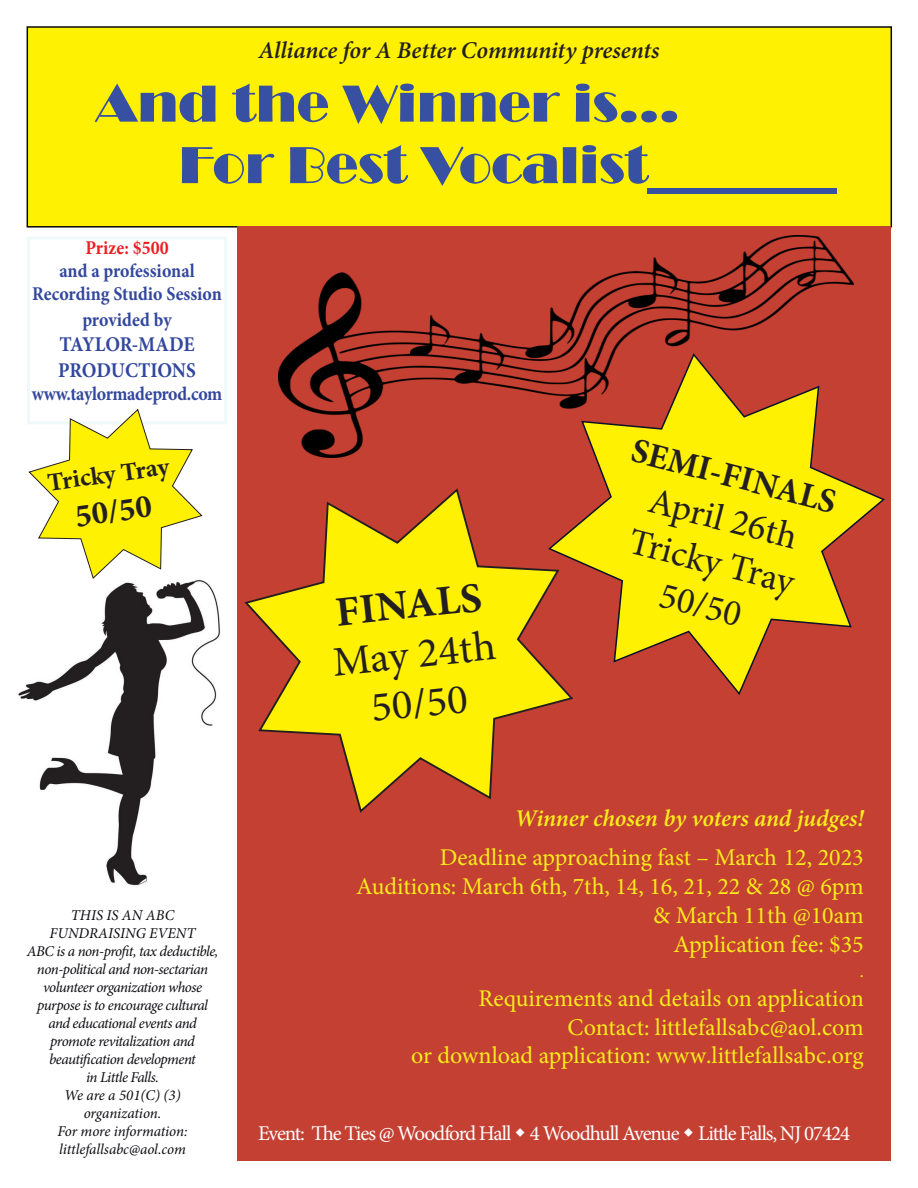
<style>
.page{position:relative;width:918px;height:1188px;background:#fff}
.page>*{position:absolute;margin:0;border:0;box-sizing:border-box;transform-origin:0 0}
.t1{font:54px "Broadway";color:#3750a2}
.t2{font:42px "Minion Pro";color:#231f20}
.t3{font:700 42px "Minion Pro";color:#231f20}
.t4{font:37.2px "Minion Pro";color:#231f20}
.t5{font:700 34.65px "Minion Pro";color:#231f20}
.t6{font:700 32.7px "Minion Pro";color:#231f20}
.t7{font:700 25.5px "Minion Pro";color:#231f20}
.t8{font:24px/28.8px "Minion Pro";color:#f9ec1b;text-align:right}
.t9{font:italic 600 24px "Minion Pro";letter-spacing:-.005em;color:#231f20}
.t10{font:italic 600 24px "Minion Pro";letter-spacing:-.005em;color:#f9ec1b}
.t11{font:21px "Minion Pro";letter-spacing:-.05em;color:#fff}
.t12{font:700 21px "Minion Pro";letter-spacing:-.01em;color:#32479d;scale:.92 1}
.t13{font:700 19.5px "Minion Pro";letter-spacing:-.01em;color:#32479d;scale:.92 1}
.t14{font:700 19.5px "Minion Pro";color:#ee1d23;scale:.92 1}
.t15{font:18px "Minion Pro";color:#f9ec1b}
.t16{font:italic 15px/18px "Minion Pro";letter-spacing:-.035em;color:#0d0b10;text-align:center}
.t17{font:italic 15px/18px "Minion Pro";letter-spacing:-.01em;color:#0d0b10}
.t18{font:italic 15px/18px "Minion Pro";color:#0d0b10;text-align:center}
</style>
<div class="page">
<div style="left:27px;top:26px;width:865px;height:202px;background:#fff101"></div>
<div style="left:238px;top:227px;width:653px;height:934px;background:#c44032"></div>
<svg style="left:585px;top:457px;width:300px;height:238px"></svg>
<img style="left:18px;top:586px;width:202px;height:300px">
<img style="left:278px;top:235px;width:575px;height:222px">
<svg style="left:237px;top:477px;width:348px;height:347px"></svg>
<div style="left:27px;top:237px;width:200px;height:187px;border:3px solid #f0f9f9"></div>
<svg style="left:27px;top:401px;width:183px;height:185px"></svg>
<p class="t9" style="left:259px;top:33px;width:402px">Alliance for A Better Community presents</p>
<p class="t1" style="left:95px;top:72px;width:586px">And the Winner is...</p>
<p class="t1" style="left:179px;top:134px;width:660px">For Best Vocalist_______</p>
<p class="t14" style="left:85px;top:234px;width:92px">Prize: $500</p>
<p class="t13" style="left:59px;top:257px;width:149px">and a professional</p>
<p class="t13" style="left:32px;top:281px;width:208px">Recording Studio Session</p>
<p class="t13" style="left:82px;top:306px;width:99px">provided by</p>
<p class="t12" style="left:59px;top:330px;width:148px">TAYLOR-MADE</p>
<p class="t12" style="left:58px;top:355px;width:151px">PRODUCTIONS</p>
<p class="t13" style="left:32px;top:380px;width:209px">www.taylormadeprod.com</p>
<p class="t7" style="left:45px;top:465px;width:124px;rotate:-8deg">Tricky Tray</p>
<p class="t6" style="left:72px;top:493px;width:78px;rotate:-8deg">50/50</p>
<p class="t18" style="left:49px;top:907px;width:148px">THIS IS AN ABC<br>FUNDRAISING EVENT</p>
<p class="t16" style="left:27px;top:943px;width:193px">ABC is a non-profit, tax deductible, non-political and non-sectarian volunteer organization whose purpose is to encourage cultural</p>
<p class="t16" style="left:48px;top:1015px;width:150px">and educational events and</p>
<p class="t16" style="left:49px;top:1033px;width:148px;text-align:left">promote revitalization and beautification development</p>
<p class="t16" style="left:86px;top:1069px;width:74px">in Little Falls.</p>
<p class="t16" style="left:64px;top:1087px;width:118px">We are a 501(C) (3)</p>
<p class="t17" style="left:84px;top:1105px;width:79px">organization.</p>
<p class="t17" style="left:57px;top:1123px;width:132px">For more information: littlefallsabc@aol.com</p>
<p class="t3" style="left:333px;top:583px;width:148px;rotate:-6deg">FINALS</p>
<p class="t2" style="left:330px;top:635px;width:165px;rotate:-6deg">May 24th</p>
<p class="t2" style="left:368px;top:680px;width:99px;rotate:-6deg">50/50</p>
<p class="t5" style="left:639px;top:425px;width:212px;rotate:15deg">SEMI-FINALS</p>
<p class="t4" style="left:655px;top:476px;width:154px;rotate:14deg">April 26th</p>
<p class="t4" style="left:636px;top:517px;width:171px;rotate:14deg">Tricky Tray</p>
<p class="t4" style="left:666px;top:570px;width:85px;rotate:14deg">50/50</p>
<p class="t10" style="left:515px;top:801px;width:351px">Winner chosen by voters and judges!</p>
<p class="t8" style="left:356px;top:843px;width:509px">Deadline approaching fast – March 12, 2023<br>Auditions: March 6th, 7th, 14, 16, 21, 22 &amp; 28 @ 6pm &amp; March 11th @10am<br>Application fee: $35</p>
<p class="t15" style="left:860px;top:959px;width:6px">.</p>
<p class="t8" style="left:411px;top:984px;width:454px">Requirements and details on application<br>Contact: littlefallsabc@aol.com<br>or download application: www.littlefallsabc.org</p>
<p class="t11" style="left:258px;top:1119px;width:594px">Event: The Ties @ Woodford Hall 4 Woodhull Avenue Little Falls, NJ 07424</p>
</div>
